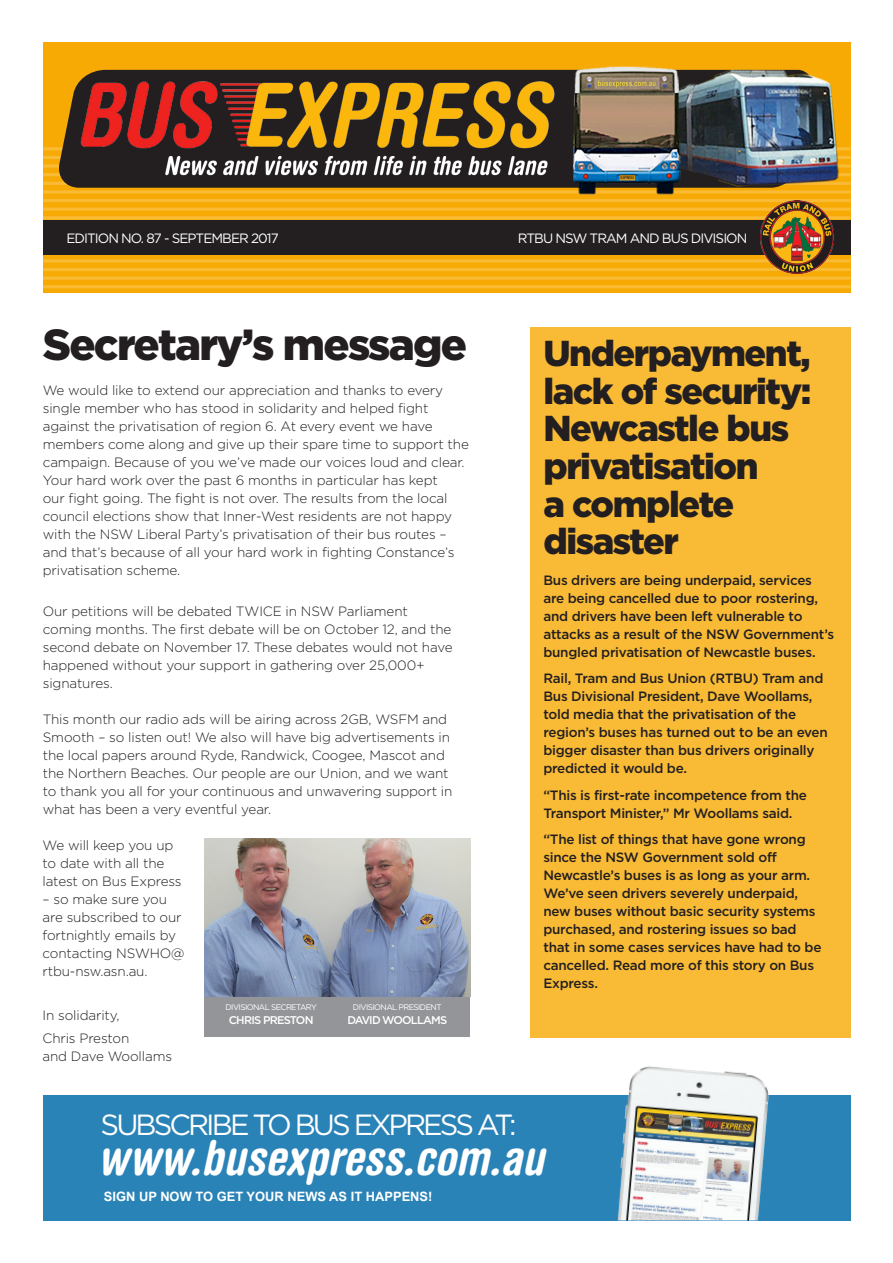
<style>
.page{position:relative;width:893px;height:1263px;background:#fff}
.page>*{position:absolute;margin:0;border:0;box-sizing:border-box;transform-origin:0 0}
.t1{font:italic 700 condensed 48.15px "Helvetica Rounded";color:#fff}
.Headline{font:900 43.5px "Gotham";letter-spacing:-.04em;color:#231f20}
.Headline_breakout{font:900 36px/37.5px "Gotham";letter-spacing:-.04em;color:#231f20}
.t2{font:29.1px "Gotham";letter-spacing:-.1em;color:#fff}
.Body{font:300 13.5px/18px "Gotham";letter-spacing:-.01em;color:#231f20}
.Body_breakout{font:500 13.5px/18px "Gotham";letter-spacing:-.02em;color:#231f20}
.t3{font:13.5px "Gotham";letter-spacing:-.07em;color:#fff}
.t4{font:700 12.9px "Arial";color:#fff}
.t5{font:500 11.25px "Gotham";letter-spacing:-.07em;color:#fff}
.t6{font:8.1px "Gotham";letter-spacing:-.07em;color:#fff}
</style>
<div class="page">
<div style="left:43px;top:43px;width:807px;height:250px;background:#f8aa04"></div>
<hr style="left:43px;top:285px;width:807px;height:3px;background:#fff">
<hr style="left:43px;top:268px;width:807px;height:3px;background:#fff">
<hr style="left:43px;top:259px;width:807px;height:3px;background:#fff">
<hr style="left:43px;top:277px;width:807px;height:3px;background:#fff">
<div style="left:43px;top:1095px;width:807px;height:125px;background:#2a83b7"></div>
<div style="left:43px;top:220px;width:807px;height:35px;background:#231f20"></div>
<img style="left:43px;top:66px;width:807px;height:154px">
<img style="left:760px;top:201px;width:73px;height:73px">
<img style="left:617px;top:1066px;width:152px;height:154px">
<div style="left:531px;top:327px;width:320px;height:711px;background:#f9bb36"></div>
<div style="left:204px;top:997px;width:266px;height:40px;background:#939598"></div>
<img style="left:204px;top:838px;width:266px;height:158px">
<p class="t3" style="left:66px;top:229px;width:214px">EDITION NO. 87 - SEPTEMBER 2017</p>
<p class="Headline" style="left:43px;top:320px;width:426px">Secretary’s message</p>
<p class="Body" style="left:43px;top:381px;width:428px">We would like to extend our appreciation and thanks to every single member who has stood in solidarity and helped fight against the privatisation of region 6. At every event we have members come along and give up their spare time to support the campaign. Because of you we’ve made our voices loud and clear.<br>Your hard work over the past 6 months in particular has kept<br>our fight going. The fight is not over. The results from the local council elections show that Inner-West residents are not happy with the NSW Liberal Party’s privatisation of their bus routes – and that’s because of all your hard work in fighting Constance’s privatisation scheme.</p>
<p class="Body" style="left:43px;top:602px;width:411px">Our petitions will be debated TWICE in NSW Parliament coming months. The first debate will be on October 12, and the second debate on November 17. These debates would not have happened without your support in gathering over 25,000+ signatures.</p>
<p class="Body" style="left:43px;top:710px;width:411px">This month our radio ads will be airing across 2GB, WSFM and Smooth – so listen out! We also will have big advertisements in the local papers around Ryde, Randwick, Coogee, Mascot and the Northern Beaches. Our people are our Union, and we want to thank you all for your continuous and unwavering support in what has been a very eventful year.</p>
<p class="Body" style="left:43px;top:836px;width:141px">We will keep you up to date with all the latest on Bus Express</p>
<p class="Body" style="left:43px;top:890px;width:143px">– so make sure you are subscribed to our fortnightly emails by contacting NSWHO@ rtbu-nsw.asn.au.</p>
<p class="Body" style="left:43px;top:1006px;width:79px">In solidarity,</p>
<p class="Body" style="left:43px;top:1029px;width:131px">Chris Preston<br>and Dave Woollams</p>
<p class="t6" style="left:226px;top:1002px;width:93px">DIVISIONAL SECRETARY</p>
<p class="t5" style="left:229px;top:1013px;width:86px">CHRIS PRESTON</p>
<p class="t6" style="left:353px;top:1002px;width:90px">DIVISIONAL PRESIDENT</p>
<p class="t5" style="left:347px;top:1013px;width:101px">DAVID WOOLLAMS</p>
<p class="t3" style="left:518px;top:229px;width:231px">RTBU NSW TRAM AND BUS DIVISION</p>
<p class="Headline_breakout" style="left:543px;top:334px;width:269px">Underpayment, lack of security:<br>Newcastle bus privatisation<br>a complete disaster</p>
<p class="Body_breakout" style="left:543px;top:571px;width:292px">Bus drivers are being underpaid, services are being cancelled due to poor rostering, and drivers have been left vulnerable to attacks as a result of the NSW Government’s bungled privatisation of Newcastle buses.</p>
<p class="Body_breakout" style="left:543px;top:669px;width:286px">Rail, Tram and Bus Union (RTBU) Tram and Bus Divisional President, Dave Woollams, told media that the privatisation of the region’s buses has turned out to be an even bigger disaster than bus drivers originally predicted it would be.</p>
<p class="Body_breakout" style="left:543px;top:786px;width:265px">“This is first-rate incompetence from the<br>Transport Minister,” Mr Woollams said.</p>
<p class="Body_breakout" style="left:543px;top:830px;width:280px">“The list of things that have gone wrong since the NSW Government sold off Newcastle’s buses is as long as your arm.<br>We’ve seen drivers severely underpaid, new buses without basic security systems purchased, and rostering issues so bad that in some cases services have had to be cancelled. Read more of this story on Bus Express.</p>
<h3 class="t2" style="left:101px;top:1106px;width:418px">SUBSCRIBE TO BUS EXPRESS AT:</h3>
<h1 class="t1" style="left:98px;top:1129px;width:448px">www.busexpress.com.au</h1>
<p class="t4" style="left:104px;top:1188px;width:330px">SIGN UP NOW TO GET YOUR NEWS AS IT HAPPENS!</p>
</div>
